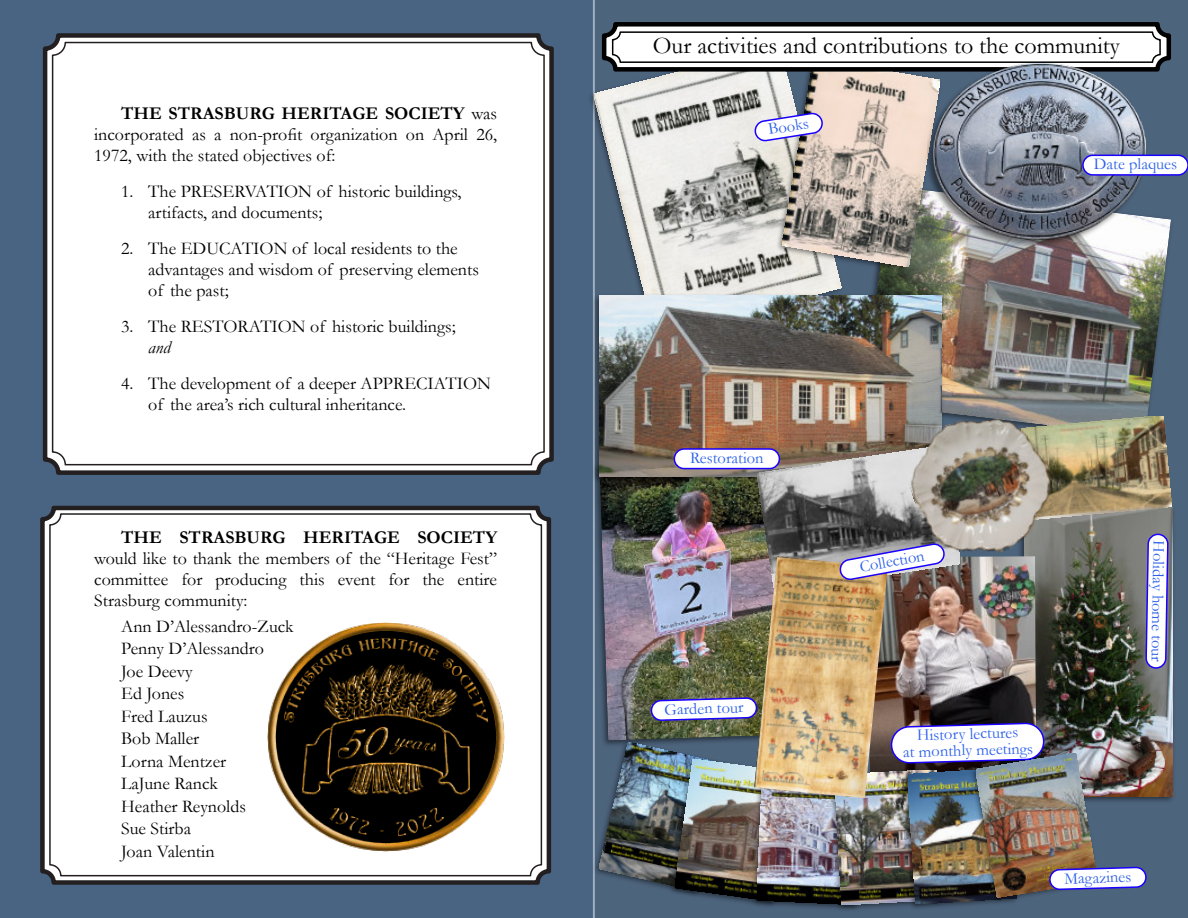
<style>
.page{position:relative;width:1188px;height:918px;background:#fff}
.page>*{position:absolute;margin:0;border:0;box-sizing:border-box;transform-origin:0 0}
.t1{font:24px "Garamond";color:#000}
.t2{font:18px/22.5px "Garamond";color:#000}
.t3{font:700 18px "Garamond";color:#000}
.t4{font:italic 18px "Garamond";color:#000}
.t5{font:16.5px/16.5px "Garamond";color:#2b60ea;text-align:center}
.s1{font-weight:700}
</style>
<div class="page">
<div style="left:0;top:0;width:593px;height:918px;background:#486482"></div>
<svg style="left:43px;top:33px;width:511px;height:442px"></svg>
<div style="left:52px;top:42px;width:493px;height:423px;background:#fff;border:2px solid #231f20;border-radius:13px"></div>
<svg style="left:40px;top:506px;width:511px;height:379px"></svg>
<div style="left:49px;top:513px;width:493px;height:363px;background:#fff;border:2px solid #231f20;border-radius:11px"></div>
<img style="left:267px;top:622px;width:237px;height:229px">
<div style="left:593px;top:0;width:595px;height:918px;background:#4d647d"></div>
<img style="left:587px;top:44px;width:257px;height:298px">
<img style="left:594px;top:46px;width:247px;height:247px">
<img style="left:864px;top:186px;width:307px;height:230px">
<img style="left:775px;top:72px;width:167px;height:201px">
<img style="left:782px;top:72px;width:157px;height:194px">
<svg style="left:755px;top:113px;width:69px;height:28px"></svg>
<img style="left:1100px;top:505px;width:75px;height:298px">
<img style="left:1036px;top:507px;width:137px;height:289px">
<img style="left:593px;top:483px;width:161px;height:264px">
<img style="left:599px;top:483px;width:158px;height:258px">
<img style="left:593px;top:293px;width:351px;height:190px">
<img style="left:599px;top:296px;width:342px;height:181px">
<img style="left:888px;top:572px;width:148px;height:195px">
<img style="left:757px;top:446px;width:203px;height:145px">
<img style="left:593px;top:740px;width:136px;height:158px">
<img style="left:599px;top:743px;width:128px;height:148px">
<img style="left:668px;top:757px;width:86px;height:151px">
<img style="left:675px;top:760px;width:79px;height:141px">
<img style="left:750px;top:768px;width:78px;height:143px">
<img style="left:757px;top:798px;width:71px;height:107px">
<img style="left:828px;top:767px;width:73px;height:144px">
<img style="left:835px;top:770px;width:66px;height:134px">
<img style="left:901px;top:766px;width:118px;height:145px">
<img style="left:908px;top:768px;width:61px;height:136px">
<img style="left:969px;top:750px;width:131px;height:154px">
<img style="left:976px;top:753px;width:121px;height:144px">
<img style="left:1068px;top:416px;width:104px;height:104px">
<img style="left:754px;top:556px;width:134px;height:242px">
<img style="left:896px;top:400px;width:172px;height:172px">
<div style="left:674px;top:448px;width:106px;height:21px;background:#fff;border:2px solid #1a00ff;border-radius:10px"></div>
<svg style="left:840px;top:543px;width:106px;height:37px"></svg>
<svg style="left:651px;top:698px;width:107px;height:22px"></svg>
<svg style="left:1145px;top:533px;width:24px;height:136px"></svg>
<svg style="left:890px;top:723px;width:155px;height:40px"></svg>
<svg style="left:1050px;top:867px;width:97px;height:22px"></svg>
<div style="left:602px;top:22px;width:569px;height:50px;background:#fff;border:4px solid #000;border-radius:11px"></div>
<div style="left:612px;top:31px;width:549px;height:32px;background:#fff;border:2px solid #000;border-radius:8px"></div>
<img style="left:927px;top:61px;width:221px;height:185px">
<img style="left:933px;top:63px;width:212px;height:177px">
<div style="left:1082px;top:155px;width:106px;height:21px;background:#fff;border:2px solid #1a00ff;border-radius:10px"></div>
<p class="t2" style="left:94px;top:105px;width:404px;line-height:21px;text-align:justify;text-indent:27px"><span class="s1">THE STRASBURG HERITAGE SOCIETY</span> was incorporated as a non-profit organization on April 26, 1972, with the stated objectives of:</p>
<p class="t2" style="left:148px;top:183px;width:315px;line-height:21px;text-indent:-27px">1. The PRESERVATION of historic buildings, artifacts, and documents;</p>
<p class="t2" style="left:148px;top:240px;width:332px;line-height:21px;text-indent:-27px">2. The EDUCATION of local residents to the advantages and wisdom of preserving elements of the past;</p>
<p class="t2" style="left:121px;top:317px;width:336px">3. The RESTORATION of historic buildings;</p>
<p class="t4" style="left:148px;top:341px;width:24px">and</p>
<p class="t2" style="left:148px;top:375px;width:344px;line-height:21px;text-indent:-27px">4. The development of a deeper APPRECIATION of the area’s rich cultural inheritance.</p>
<p class="t3" style="left:121px;top:532px;width:377px">THE STRASBURG HERITAGE SOCIETY</p>
<p class="t2" style="left:94px;top:550px;width:404px;line-height:21px;text-align:justify">would like to thank the members of the “Heritage Fest” committee for producing this event for the entire Strasburg community:</p>
<p class="t2" style="left:121px;top:617px;width:174px">Ann D’Alessandro-Zuck<br>Penny D’Alessandro<br>Joe Deevy<br>Ed Jones<br>Fred Lauzus<br>Bob Maller<br>Lorna Mentzer<br>LaJune Ranck<br>Heather Reynolds<br>Sue Stirba<br>Joan Valentin</p>
<h1 class="t1" style="left:653px;top:37px;width:469px">Our activities and contributions to the community</h1>
<p class="t5" style="left:767px;top:123px;width:42px;rotate:-9deg">Books</p>
<p class="t5" style="left:1094px;top:158px;width:85px">Date plaques</p>
<p class="t5" style="left:690px;top:452px;width:75px">Restoration</p>
<p class="t5" style="left:664px;top:703px;width:81px;rotate:-2deg">Garden tour</p>
<p class="t5" style="left:859px;top:560px;width:67px;rotate:-10deg">Collection</p>
<p class="t5" style="left:1165px;top:540px;width:123px;rotate:91deg">Holiday home tour</p>
<p class="t5" style="left:902px;top:730px;width:132px;rotate:-2deg">History lectures<br>at monthly meetings</p>
<p class="t5" style="left:1064px;top:872px;width:69px;rotate:-2deg">Magazines</p>
</div>
